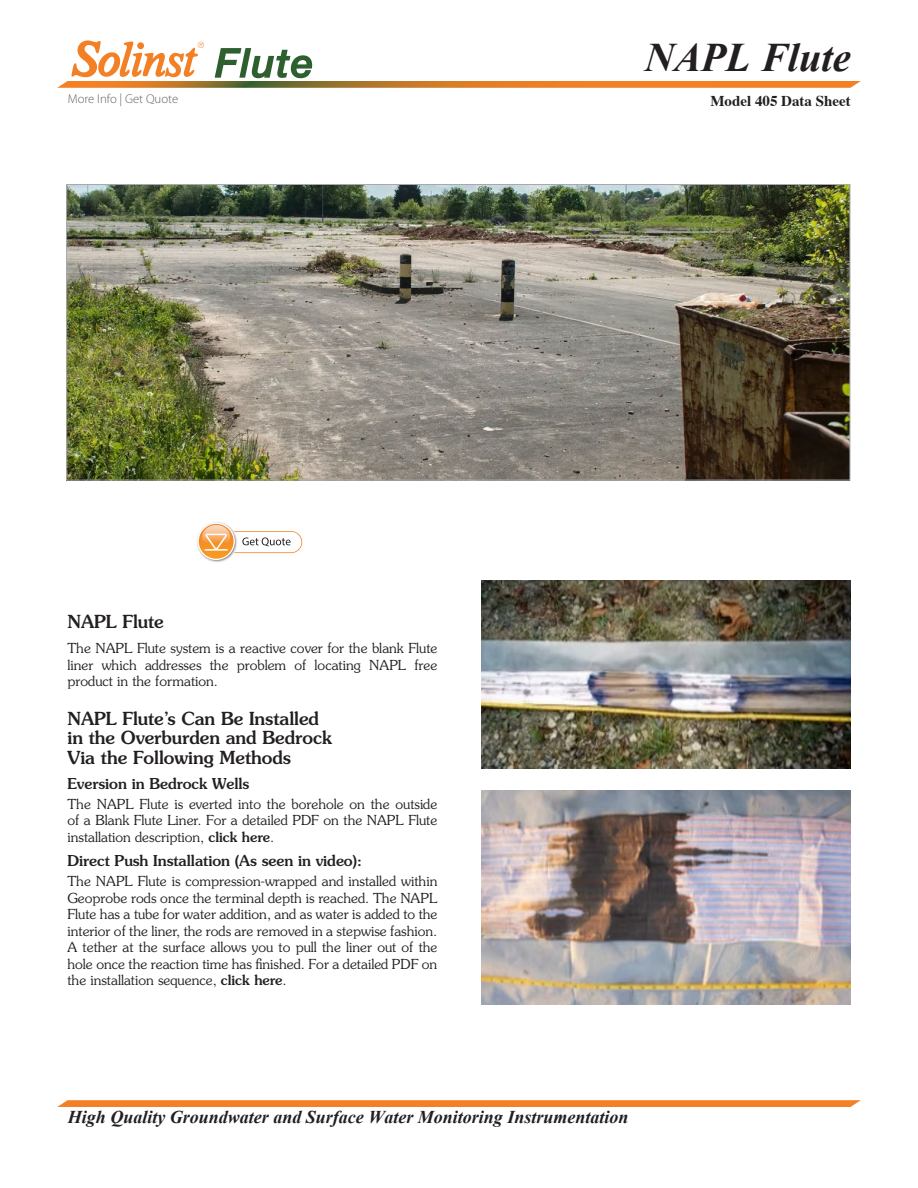
<style>
.page{position:relative;width:918px;height:1188px;background:#fff}
.page>*{position:absolute;margin:0;border:0;box-sizing:border-box;transform-origin:0 0}
.t1{font:italic 700 40.5px "Times New Roman";color:#231f20}
.Body_Subtitles{font:500 18px/19.5px "Souvenir Std";color:#231f20}
.t2{font:italic 700 18px "Times New Roman";color:#231f20}
.Body_Text_Subtitle_2{font:500 15px "Souvenir Std";color:#231f20}
.t3{font:700 15px "Times";color:#231f20}
.Body_Text{font:300 13.8px/16.5px "Souvenir Std";color:#231f20;text-align:justify}
.ToolBox_List{font:300 12.75px "Myriad Pro";color:#636366}
.s1{font-weight:500}
</style>
<div class="page">
<svg style="left:57px;top:1100px;width:804px;height:7px;background:#f4852e"></svg>
<svg style="left:57px;top:40px;width:804px;height:48px"></svg>
<img style="left:68px;top:186px;width:780px;height:292px">
<img style="left:482px;top:581px;width:368px;height:187px">
<img style="left:482px;top:791px;width:368px;height:213px">
<img style="left:197px;top:522px;width:29px;height:40px">
<svg style="left:198px;top:523px;width:104px;height:37px"></svg>
<p class="ToolBox_List" style="left:68px;top:92px;width:112px">More Info | Get Quote</p>
<h1 class="t1" style="left:645px;top:30px;width:207px">NAPL Flute</h1>
<p class="t3" style="left:710px;top:87px;width:142px">Model 405 Data Sheet</p>
<p class="Body_Subtitles" style="left:68px;top:612px;width:98px">NAPL Flute</p>
<p class="Body_Text" style="left:68px;top:640px;width:371px">The NAPL Flute system is a reactive cover for the blank Flute liner which addresses the problem of locating NAPL free product in the formation.</p>
<p class="Body_Subtitles" style="left:68px;top:708px;width:266px">NAPL Flute’s Can Be Installed in the Overburden and Bedrock<br>Via the Following Methods</p>
<p class="Body_Text_Subtitle_2" style="left:68px;top:774px;width:183px">Eversion in Bedrock Wells</p>
<p class="Body_Text" style="left:68px;top:796px;width:371px">The NAPL Flute is everted into the borehole on the outside of a Blank Flute Liner. For a detailed PDF on the NAPL Flute installation description, <span class="s1">click here</span>.</p>
<p class="Body_Text_Subtitle_2" style="left:68px;top:852px;width:296px">Direct Push Installation (As seen in video):</p>
<p class="Body_Text" style="left:68px;top:873px;width:371px">The NAPL Flute is compression-wrapped and installed within Geoprobe rods once the terminal depth is reached. The NAPL Flute has a tube for water addition, and as water is added to the interior of the liner, the rods are removed in a stepwise fashion.<br>A tether at the surface allows you to pull the liner out of the hole once the reaction time has finished. For a detailed PDF on the installation sequence, <span class="s1">click here</span>.</p>
<h2 class="t2" style="left:68px;top:1105px;width:562px">High Quality Groundwater and Surface Water Monitoring Instrumentation</h2>
</div>
